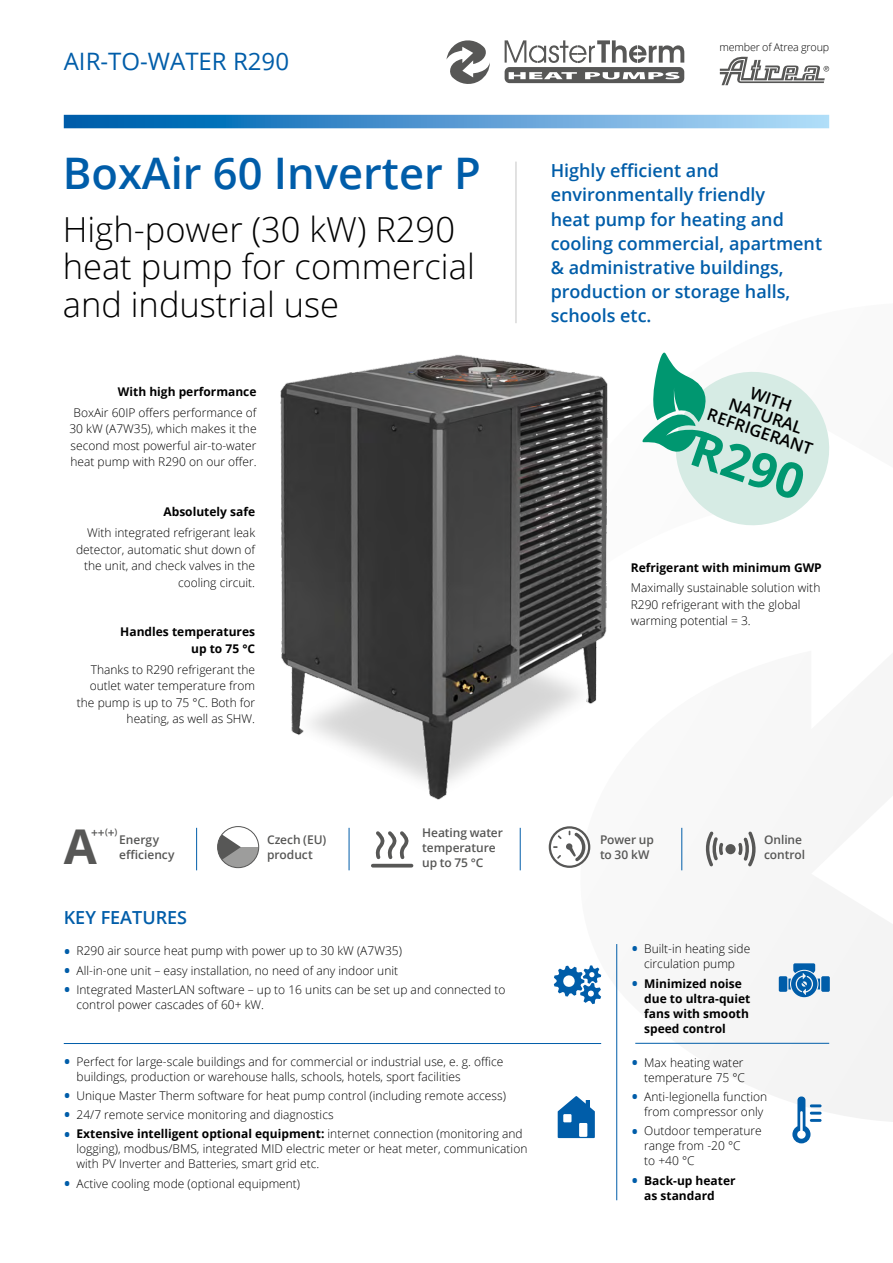
<style>
.page{position:relative;width:893px;height:1263px;background:#fff}
.page>*{position:absolute;margin:0;border:0;box-sizing:border-box;transform-origin:0 0}
.text{font:700 49.05px "Open Sans";color:#009770}
.t1{font:700 48px "Open Sans";color:#575756}
.text-2{font:600 43.5px "Open Sans";color:#005da9}
.text-3{font:300 34.5px/37.5px "Open Sans";color:#000}
.t2{font:24px "Open Sans";color:#005da9}
.text-4{font:600 18px/24px "Open Sans";color:#005da9}
.text-5{font:600 16.65px/17px "Open Sans";color:#000;text-align:center}
.text-6{font:300 12px/16.5px "Open Sans";color:#000}
.text-7{font:700 12px/15px "Open Sans";color:#000}
.t3{font:600 12px/15px "Open Sans";letter-spacing:-.005em;color:#575756}
.t4{font:300 10.8px "Open Sans";letter-spacing:-.02em;color:#000}
.s1{font-size:9px}
.s2{font-weight:600;font-size:18px;color:#005da9}
.s3{font-weight:700}
</style>
<div class="page">
<svg style="left:515px;top:291px;width:378px;height:833px"></svg>
<hr style="left:516px;top:162px;width:1px;height:161px;background:#c6c6c6">
<hr style="left:635px;top:1043px;width:194px;height:1px;background:#005da9">
<hr style="left:64px;top:1043px;width:537px;height:1px;background:#005da9">
<hr style="left:616px;top:944px;width:1px;height:256px;background:#005da9">
<svg style="left:792px;top:1096px;width:29px;height:47px"></svg>
<svg style="left:554px;top:965px;width:47px;height:39px"></svg>
<svg style="left:558px;top:1096px;width:37px;height:42px"></svg>
<svg style="left:64px;top:115px;width:765px;height:13px;background:#5199d1"></svg>
<div style="left:821px;top:976px;width:9px;height:16px;background:#005da9;border-radius:2px"></div>
<div style="left:779px;top:976px;width:8px;height:16px;background:#005da9;border-radius:2px"></div>
<svg style="left:788px;top:963px;width:32px;height:34px"></svg>
<svg style="left:446px;top:40px;width:44px;height:44px"></svg>
<svg style="left:505px;top:40px;width:179px;height:43px"></svg>
<svg style="left:720px;top:57px;width:109px;height:28px"></svg>
<svg style="left:699px;top:347px;width:140px;height:188px"></svg>
<hr style="left:520px;top:828px;width:1px;height:42px;background:#005da9">
<hr style="left:681px;top:828px;width:1px;height:42px;background:#005da9">
<hr style="left:196px;top:828px;width:1px;height:42px;background:#005da9">
<hr style="left:349px;top:828px;width:1px;height:42px;background:#005da9">
<svg style="left:738px;top:831px;width:19px;height:35px"></svg>
<svg style="left:704px;top:831px;width:19px;height:35px"></svg>
<div style="left:725px;top:844px;width:11px;height:10px;background:#575756;border-radius:50%"></div>
<hr style="left:373px;top:864px;width:38px;height:3px;background:#575756">
<svg style="left:375px;top:847px;width:31px;height:13px"></svg>
<svg style="left:549px;top:847px;width:41px;height:21px"></svg>
<div style="left:218px;top:826px;width:41px;height:42px;background:#9d9d9c;border-radius:21px"></div>
<svg style="left:218px;top:847px;width:23px;height:21px"></svg>
<div style="left:217px;top:826px;width:42px;height:42px;border:1px solid #575756;border-radius:50%"></div>
<img style="left:197px;top:305px;width:502px;height:542px">
<p class="t2" style="left:64px;top:45px;width:227px">AIR-TO-WATER R290</p>
<p class="text-2" style="left:63px;top:144px;width:420px">BoxAir 60 Inverter P</p>
<p class="text-3" style="left:63px;top:210px;width:414px">High-power (30 kW) R290 heat pump for commercial and industrial use</p>
<p class="text-7" style="left:118px;top:384px;width:140px">With high performance</p>
<p class="text-6" style="left:69px;top:404px;width:189px;text-align:center">BoxAir 60IP offers performance of 30 kW (A7W35), which makes it the second most powerful air-to-water heat pump with R290 on our offer.</p>
<p class="text-7" style="left:163px;top:504px;width:93px">Absolutely safe</p>
<p class="text-6" style="left:76px;top:524px;width:181px;text-align:right">With integrated refrigerant leak detector, automatic shut down of the unit, and check valves in the cooling circuit.</p>
<p class="text-7" style="left:120px;top:623px;width:136px;line-height:16.5px;text-align:right">Handles temperatures up to 75 °C</p>
<p class="text-6" style="left:77px;top:661px;width:180px;text-align:right">Thanks to R290 refrigerant the outlet water temperature from the pump is up to 75 °C. Both for heating, as well as SHW.</p>
<p class="t4" style="left:720px;top:39px;width:111px">member of Atrea group</p>
<p class="text-4" style="left:551px;top:159px;width:273px">Highly efficient and environmentally friendly<br>heat pump for heating and cooling commercial, apartment &amp; administrative buildings, production or storage halls, schools etc.</p>
<p class="text-5" style="left:754px;top:384px;width:44px;rotate:19deg">WITH</p>
<p class="text-5" style="left:716px;top:389px;width:112px;rotate:19deg">NATURAL<br>REFRIGERANT</p>
<p class="text" style="left:704px;top:414px;width:118px;rotate:19deg">R290</p>
<p class="text-7" style="left:631px;top:559px;width:193px">Refrigerant with minimum GWP</p>
<p class="text-6" style="left:631px;top:579px;width:191px">Maximally sustainable solution with<br>R290 refrigerant with the global warming potential = 3.</p>
<p class="t3" style="left:422px;top:825px;width:82px">Heating water temperature up to 75 °C</p>
<p class="t3" style="left:91px;top:824px;width:28px">++<span class="s1">(</span>+<span class="s1">)</span></p>
<p class="t1" style="left:64px;top:812px;width:35px">A</p>
<p class="t3" style="left:764px;top:832px;width:43px">Online control</p>
<p class="t3" style="left:267px;top:832px;width:61px">Czech (EU) product</p>
<p class="t3" style="left:600px;top:832px;width:55px">Power up to 30 kW</p>
<p class="t3" style="left:119px;top:832px;width:57px">Energy efficiency</p>
<p class="text-4" style="left:64px;top:905px;width:125px">KEY FEATURES</p>
<p class="text-6" style="left:64px;top:942px;width:340px"><span class="s2">•</span> R290 air source heat pump with power up to 30 kW (A7W35)</p>
<p class="text-6" style="left:64px;top:962px;width:336px"><span class="s2">•</span> All-in-one unit – easy installation, no need of any indoor unit</p>
<p class="text-6" style="left:77px;top:982px;width:430px;line-height:15px;text-indent:-13px"><span class="s2">•</span> Integrated MasterLAN software – up to 16 units can be set up and connected to control power cascades of 60+ kW.</p>
<p class="text-6" style="left:77px;top:1053px;width:428px;line-height:15px;text-indent:-13px"><span class="s2">•</span> Perfect for large-scale buildings and for commercial or industrial use, e. g. office buildings, production or warehouse halls, schools, hotels, sport facilities</p>
<p class="text-6" style="left:64px;top:1087px;width:444px"><span class="s2">•</span> Unique Master Therm software for heat pump control (including remote access)</p>
<p class="text-6" style="left:64px;top:1106px;width:271px"><span class="s2">•</span> 24/7 remote service monitoring and diagnostics</p>
<p class="text-6" style="left:77px;top:1126px;width:452px;line-height:15px;text-indent:-13px"><span class="s2">•</span> <span class="s3">Extensive intelligent optional equipment:</span> internet connection (monitoring and logging), modbus/BMS, integrated MID electric meter or heat meter, communication with PV Inverter and Batteries, smart grid etc.</p>
<p class="text-6" style="left:64px;top:1175px;width:238px"><span class="s2">•</span> Active cooling mode (optional equipment)</p>
<p class="text-6" style="left:631px;top:941px;width:120px;line-height:15px;text-align:center"><span class="s2">•</span> Built-in heating side circulation pump</p>
<p class="text-7" style="left:644px;top:975px;width:108px;text-indent:-13px"><span class="s2">•</span> Minimized noise due to ultra-quiet fans with smooth speed control</p>
<p class="text-6" style="left:631px;top:1054px;width:115px;line-height:15px;text-align:right"><span class="s2">•</span> Max heating water temperature 75 °C</p>
<p class="text-6" style="left:644px;top:1089px;width:125px;line-height:15px;text-indent:-13px"><span class="s2">•</span> Anti-legionella function from compressor only</p>
<p class="text-6" style="left:644px;top:1123px;width:119px;line-height:15px;text-indent:-13px"><span class="s2">•</span> Outdoor temperature range from -20 °C<br>to +40 °C</p>
<p class="text-7" style="left:644px;top:1172px;width:93px;text-indent:-13px"><span class="s2">•</span> Back-up heater as standard</p>
</div>
